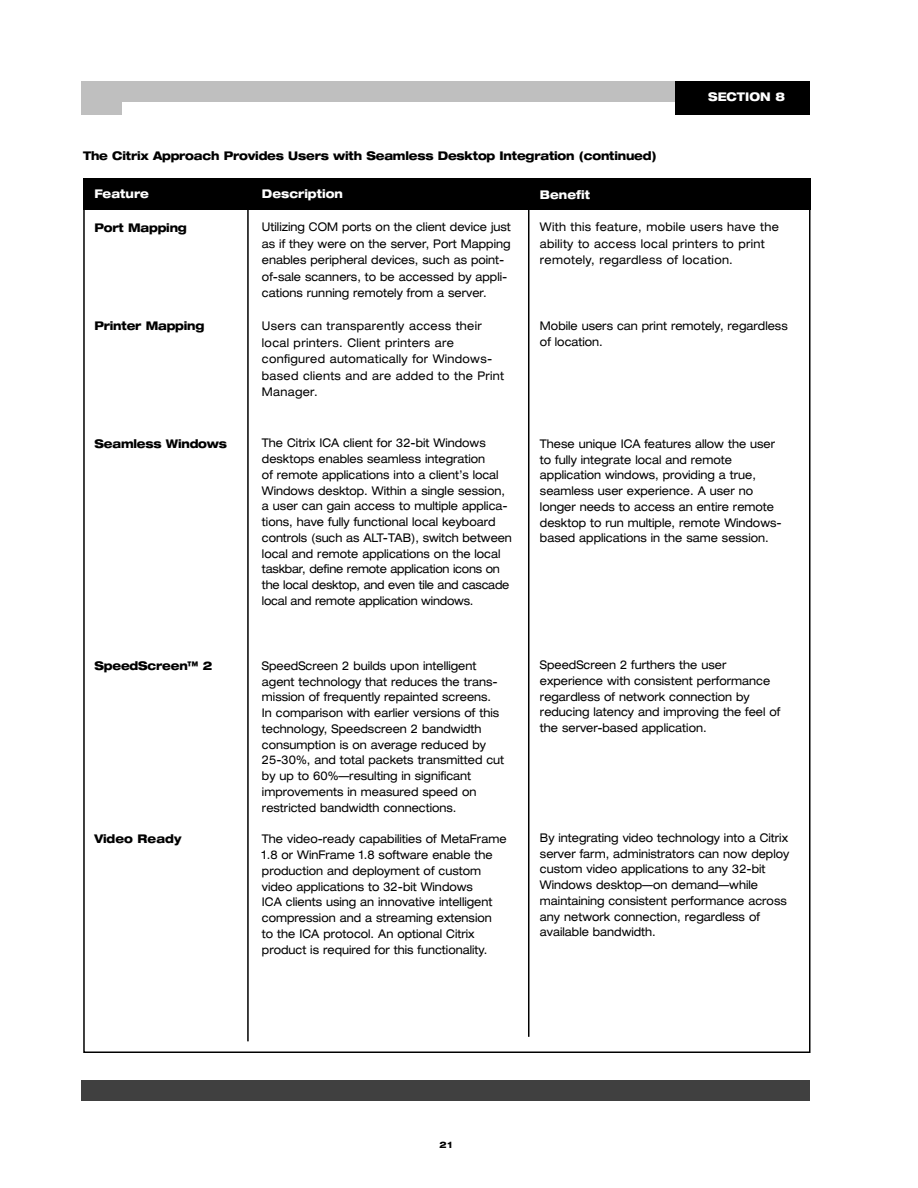
<style>
.page{position:relative;width:918px;height:1188px;background:#fff}
.page>*{position:absolute;margin:0;border:0;box-sizing:border-box;transform-origin:0 0}
.t1{font:expanded 12px/15.8px "Helvetica Neue";color:#000;scale:.9 1}
.t2{font:expanded 12px/16.5px "Helvetica Neue";letter-spacing:.025em;color:#000;scale:.9 1}
.t3{font:800 expanded 12px "Helvetica Neue";letter-spacing:-.02em;color:#000;scale:.9 1}
.t4{font:800 expanded 12px "Helvetica Neue";color:#fff;scale:.9 1}
.t5{font:800 expanded 12px "Helvetica Neue";color:#000;scale:.9 1}
.t6{font:800 expanded 9px "Helvetica Neue";color:#000;scale:.9 1}
.s1{color:#fff}
</style>
<div class="page">
<div style="left:81px;top:1080px;width:729px;height:20px;background:#404040"></div>
<div style="left:81px;top:81px;width:675px;height:20px;background:#bfbfbf"></div>
<div style="left:675px;top:81px;width:135px;height:34px;background:#000"></div>
<div style="left:81px;top:81px;width:41px;height:33px;background:#bfbfbf"></div>
<div style="left:83px;top:178px;width:728px;height:32px;background:#000"></div>
<hr style="left:528px;top:208px;width:1px;height:829px;background:#000">
<hr style="left:247px;top:208px;width:2px;height:833px;background:#000">
<p class="t3" style="left:83px;top:151px;width:639px">The Citrix Approach Provides Users with Seamless Desktop Integration (continued)</p>
<p class="t4" style="left:94px;top:189px;width:62px">Feature</p>
<p class="t4" style="left:262px;top:189px;width:91px">Description</p>
<p class="t4" style="left:540px;top:190px;width:57px">Benefit</p>
<p class="t4" style="left:708px;top:92px;width:87px">SECTION 8</p>
<p class="t3" style="left:94px;top:223px;width:104px">Port Mapping</p>
<p class="t3" style="left:94px;top:322px;width:124px">Printer Mapping</p>
<p class="t3" style="left:94px;top:439px;width:149px">Seamless Windows</p>
<p class="t1" style="left:262px;top:220px;width:278px;line-height:16.5px">Utilizing COM ports on the client device just as if they were on the server, Port Mapping enables peripheral devices, such as point&shy;of-sale scanners, to be accessed by appli&shy;cations running remotely from a server.</p>
<p class="t2" style="left:262px;top:319px;width:271px">Users can transparently access their local printers. Client printers are configured automatically for Windows&shy;based clients and are added to the Print<br>Manager.</p>
<p class="t1" style="left:262px;top:437px;width:279px">The Citrix ICA client for 32-bit Windows desktops enables seamless integration<br>of remote applications into a client’s local Windows desktop. Within a single session, a user can gain access to multiple applica&shy;tions, have fully functional local keyboard controls (such as ALT-TAB), switch between local and remote applications on the local taskbar, define remote application icons on the local desktop, and even tile and cascade local and remote application windows.</p>
<p class="t2" style="left:540px;top:220px;width:267px">With this feature, mobile users have the ability to access local printers to print remotely, regardless of location.</p>
<p class="t1" style="left:540px;top:319px;width:277px;line-height:16.5px">Mobile users can print remotely, regardless of location.</p>
<p class="t1" style="left:540px;top:437px;width:270px">These unique ICA features allow the user to fully integrate local and remote application windows, providing a true, seamless user experience. A user no longer needs to access an entire remote desktop to run multiple, remote Windows&shy;based applications in the same session.</p>
<p class="t3" style="left:94px;top:661px;width:132px">SpeedScreen™ 2</p>
<p class="t5" style="left:94px;top:834px;width:98px">Video Ready</p>
<p class="t1" style="left:262px;top:659px;width:271px">SpeedScreen 2 builds upon intelligent agent technology that reduces the trans&shy;mission of frequently repainted screens.<br>In comparison with earlier versions of this technology, Speedscreen 2 bandwidth consumption is on average reduced by 25-30%, and total packets transmitted cut by up to 60%—resulting in significant improvements in measured speed on restricted bandwidth connections.</p>
<p class="t1" style="left:262px;top:833px;width:273px">The video-ready capabilities of MetaFrame 1.8 or WinFrame 1.8 software enable the production and deployment of custom video applications to 32-bit Windows<br>ICA clients using an innovative intelligent compression and a streaming extension<br>to the ICA protocol. An optional Citrix product is required for this functionality.</p>
<p class="t1" style="left:540px;top:658px;width:269px">SpeedScreen 2 furthers the user experience with consistent performance regardless of network connection by reducing latency and improving the feel of the server-based application.</p>
<p class="t1" style="left:540px;top:831px;width:279px">By integrating video technology into a Citrix server farm, administrators can now deploy custom video applications to any 32-bit Windows desktop—on demand—while maintaining consistent performance across any network connection, regardless of available bandwidth.</p>
<p class="t6" style="left:431px;top:1141px;width:35px"><span class="s1">■</span>21<span class="s1">■</span></p>
</div>
